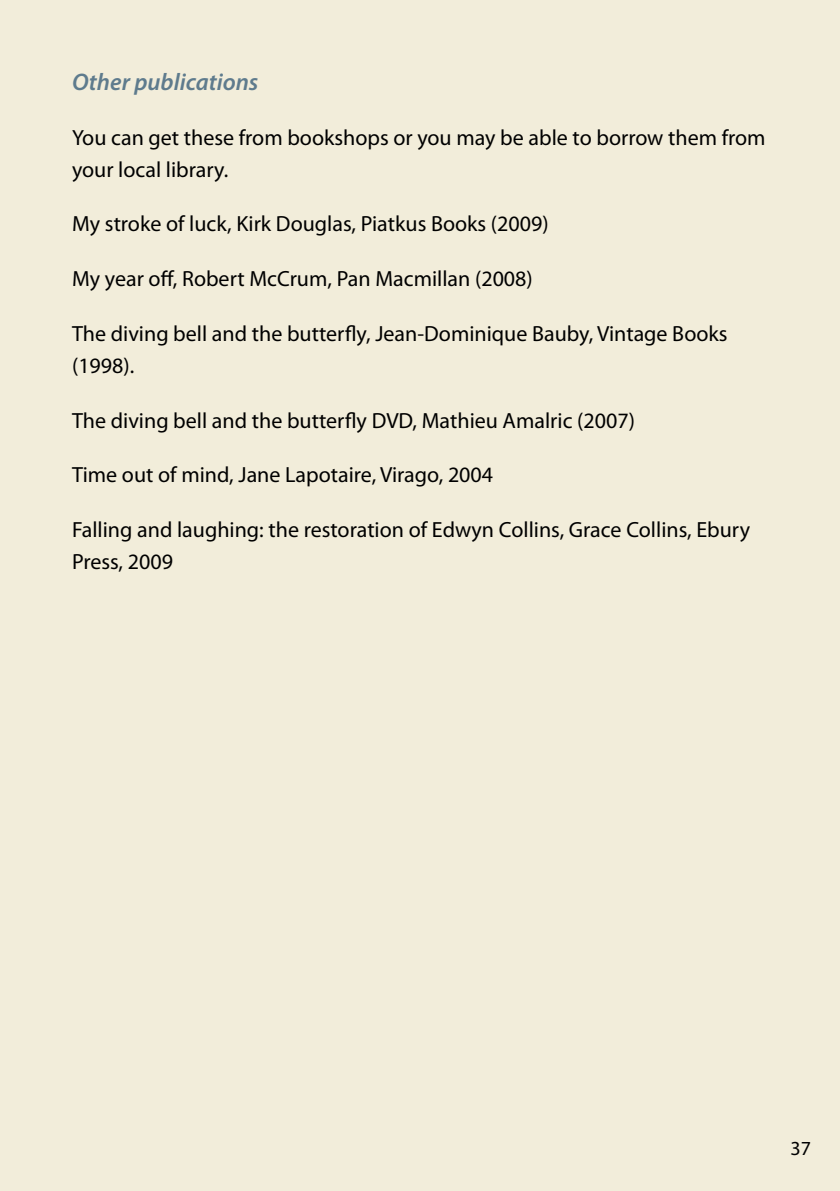
<style>
.page{position:relative;width:840px;height:1191px;background:#fff}
.page>*{position:absolute;margin:0;border:0;box-sizing:border-box;transform-origin:0 0}
.t1{font:italic 600 24px "Myriad Pro";color:#5e7b8d}
.t2{font:22px/32px "Myriad Pro";color:#000}
.t3{font:20px "Myriad Pro";color:#000}
</style>
<div class="page">
<div style="left:0;top:0;width:839px;height:1191px;background:#f2edda"></div>
<p class="t1" style="left:72px;top:67px;width:188px">Other publications</p>
<p class="t2" style="left:72px;top:121px;width:694px">You can get these from bookshops or you may be able to borrow them from your local library.</p>
<p class="t2" style="left:72px;top:208px;width:478px">My stroke of luck, Kirk Douglas, Piatkus Books (2009)</p>
<p class="t2" style="left:72px;top:262px;width:462px">My year off, Robert McCrum, Pan Macmillan (2008)</p>
<p class="t2" style="left:72px;top:317px;width:656px">The diving bell and the butterfly, Jean-Dominique Bauby, Vintage Books (1998).</p>
<p class="t2" style="left:72px;top:404px;width:564px">The diving bell and the butterfly DVD, Mathieu Amalric (2007)</p>
<p class="t2" style="left:72px;top:458px;width:422px">Time out of mind, Jane Lapotaire, Virago, 2004</p>
<p class="t2" style="left:72px;top:513px;width:679px">Falling and laughing: the restoration of Edwyn Collins, Grace Collins, Ebury<br>Press, 2009</p>
<p class="t3" style="left:790px;top:1136px;width:22px">37</p>
</div>
